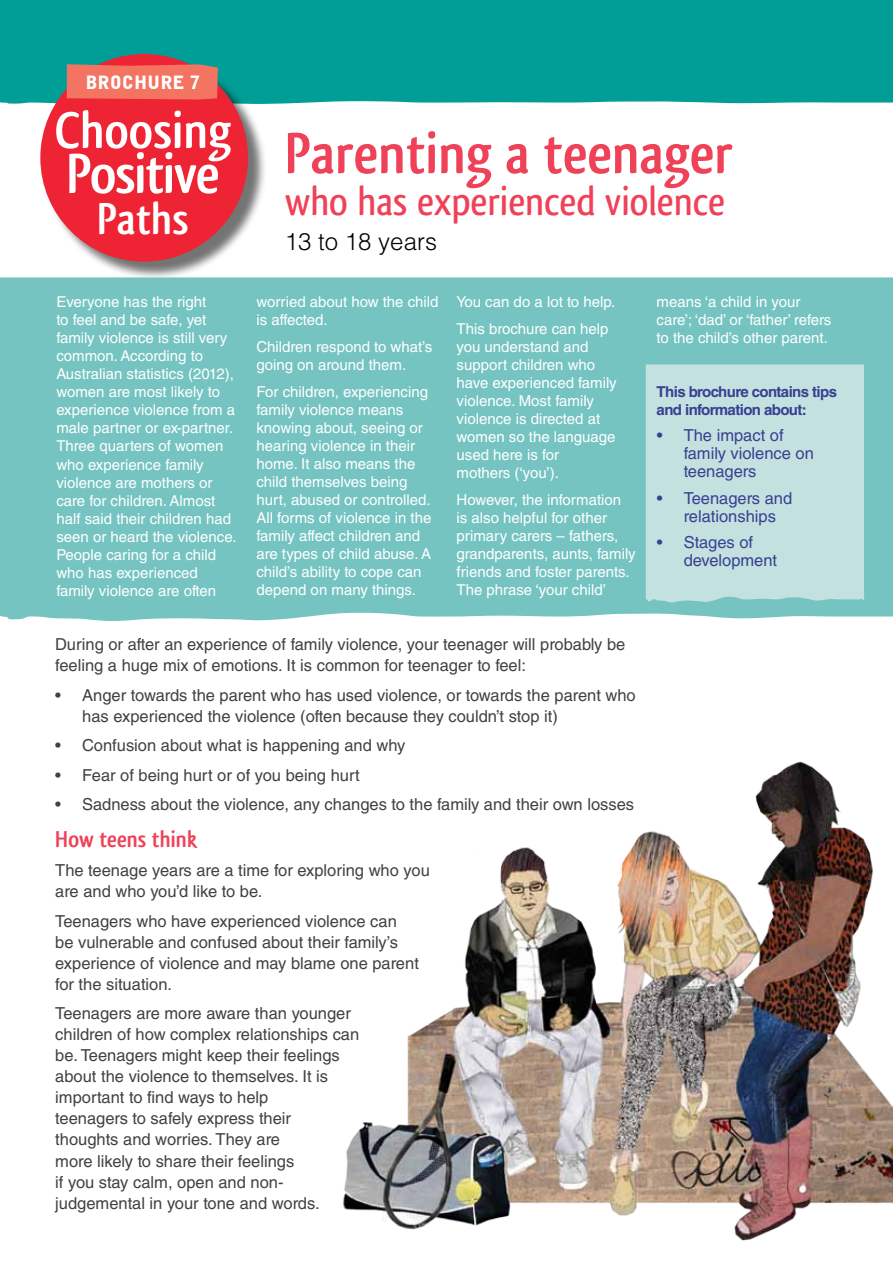
<style>
.page{position:relative;width:893px;height:1263px;background:#fff}
.page>*{position:absolute;margin:0;border:0;box-sizing:border-box;transform-origin:0 0}
.t1{font:700 60px "Qlassik";color:#ef4158}
.t2{font:700 58.35px "Qlassik";letter-spacing:-.025em;color:#fff}
.t3{font:700 53.4px "Qlassik";color:#fff}
.t4{font:700 46.2px "Qlassik";color:#fff}
.t5{font:500 42px "Qlassik";color:#ef4158}
.t6{font:700 24px "Qlassik";color:#ef4158}
.t7{font:300 24px "Helvetica LT Std";color:#000}
.t8{font:900 18.15px "Bell Gothic BT";color:#fff}
.t9{font:16.5px/21px "Helvetica LT Std";color:#414042}
.t10{font:16.5px/18px "Helvetica LT Std";color:#393f92}
.t11{font:15px/18px "Helvetica LT Std";color:#fff}
.t12{font:700 15px/18px "Helvetica LT Std";letter-spacing:-.04em;color:#393f92}
</style>
<div class="page">
<div style="left:0;top:0;width:893px;height:104px;background:#009e96"></div>
<div style="left:43px;top:56px;width:224px;height:224px;background:#000;opacity:.55"></div>
<div style="left:40px;top:54px;width:208px;height:208px;background:#ee2434;border-radius:50%"></div>
<div style="left:67px;top:64px;width:151px;height:35px;background:#f37461"></div>
<div style="left:0;top:277px;width:893px;height:344px;background:#75c4c2"></div>
<div style="left:646px;top:364px;width:218px;height:238px;background:#c2e1df"></div>
<img style="left:343px;top:761px;width:550px;height:480px">
<p class="t8" style="left:85px;top:71px;width:116px">BROCHURE 7</p>
<h3 class="t3" style="left:55px;top:99px;width:178px">Choosing</h3>
<h2 class="t2" style="left:66px;top:140px;width:155px">Positive</h2>
<h3 class="t4" style="left:97px;top:192px;width:93px">Paths</h3>
<h1 class="t1" style="left:285px;top:118px;width:450px">Parenting a teenager</h1>
<h3 class="t5" style="left:285px;top:177px;width:441px">who has experienced violence</h3>
<h3 class="t7" style="left:285px;top:226px;width:154px">13 to 18 years</h3>
<p class="t11" style="left:56px;top:293px;width:182px">Everyone has the right<br>to feel and be safe, yet family violence is still very common. According to<br>Australian statistics (2012), women are most likely to experience violence from a male partner or ex-partner.<br>Three quarters of women who experience family violence are mothers or care for children. Almost half said their children had seen or heard the violence.<br>People caring for a child who has experienced family violence are often</p>
<p class="t11" style="left:256px;top:293px;width:184px">worried about how the child is affected.</p>
<p class="t11" style="left:256px;top:338px;width:177px">Children respond to what’s going on around them.</p>
<p class="t11" style="left:256px;top:382px;width:176px">For children, experiencing family violence means knowing about, seeing or hearing violence in their home. It also means the child themselves being hurt, abused or controlled.<br>All forms of violence in the family affect children and are types of child abuse. A child’s ability to cope can depend on many things.</p>
<p class="t11" style="left:457px;top:289px;width:160px;line-height:26.5px">You can do a lot to help.<br>This brochure can help</p>
<p class="t11" style="left:457px;top:338px;width:162px">you understand and support children who have experienced family violence. Most family violence is directed at women so the language used here is for mothers (‘you’).</p>
<p class="t11" style="left:457px;top:490px;width:181px">However, the information is also helpful for other primary carers – fathers, grandparents, aunts, family friends and foster parents.<br>The phrase ‘your child’</p>
<p class="t9" style="left:55px;top:634px;width:572px">During or after an experience of family violence, your teenager will probably be feeling a huge mix of emotions. It is common for teenager to feel:</p>
<p class="t9" style="left:82px;top:685px;width:555px;text-indent:-27px">• Anger towards the parent who has used violence, or towards the parent who has experienced the violence (often because they couldn’t stop it)</p>
<p class="t9" style="left:55px;top:735px;width:352px">• Confusion about what is happening and why</p>
<p class="t9" style="left:55px;top:765px;width:306px">• Fear of being hurt or of you being hurt</p>
<p class="t9" style="left:55px;top:794px;width:580px">• Sadness about the violence, any changes to the family and their own losses</p>
<h3 class="t6" style="left:55px;top:825px;width:143px">How teens think</h3>
<p class="t9" style="left:55px;top:860px;width:376px">The teenage years are a time for exploring who you are and who you’d like to be.</p>
<p class="t9" style="left:55px;top:910px;width:365px">Teenagers who have experienced violence can be vulnerable and confused about their family’s experience of violence and may blame one parent for the situation.</p>
<p class="t9" style="left:55px;top:1003px;width:305px">Teenagers are more aware than younger children of how complex relationships can be. Teenagers might keep their feelings about the violence to themselves. It is important to find ways to help<br>teenagers to safely express their<br>thoughts and worries. They are<br>more likely to share their feelings<br>if you stay calm, open and non&shy;judgemental in your tone and words.</p>
<p class="t11" style="left:657px;top:293px;width:176px">means ‘a child in your care’; ‘dad’ or ‘father’ refers to the child’s other parent.</p>
<p class="t12" style="left:657px;top:382px;width:182px">This brochure contains tips and information about:</p>
<p class="t10" style="left:684px;top:426px;width:132px;text-indent:-27px">• The impact of family violence on teenagers</p>
<p class="t10" style="left:684px;top:489px;width:110px;text-indent:-27px">• Teenagers and relationships</p>
<p class="t10" style="left:684px;top:533px;width:95px;text-indent:-27px">• Stages of development</p>
</div>
